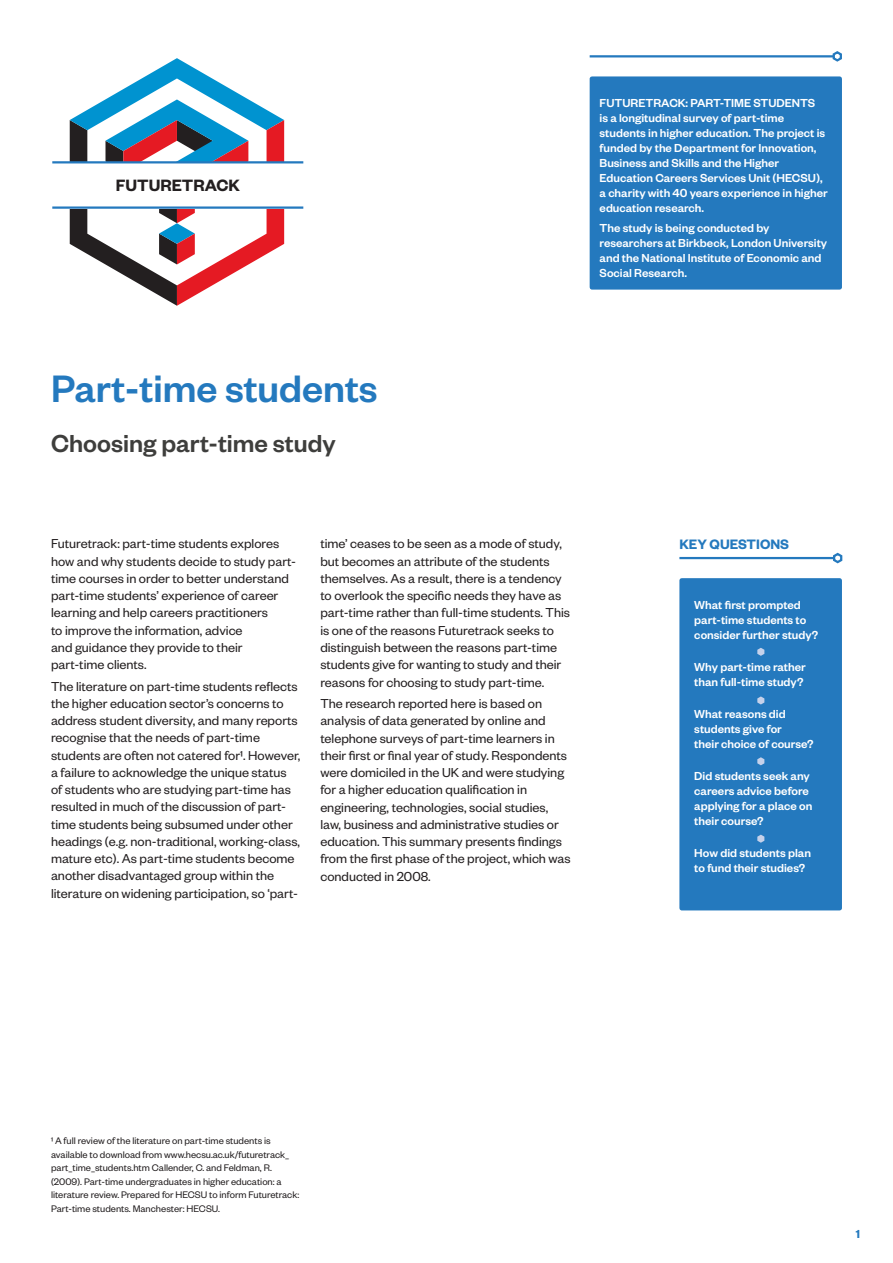
<style>
.page{position:relative;width:893px;height:1263px;background:#fff}
.page>*{position:absolute;margin:0;border:0;box-sizing:border-box;transform-origin:0 0}
.t1{font:500 42px "Founders Grotesk";color:#2479be}
.t2{font:500 27px "Founders Grotesk";color:#3e3e3c}
.t3{font:600 18px "Founders Grotesk";color:#231f20}
.t4{font:600 15px "Founders Grotesk";color:#2479be}
.t5{font:14.25px/17.2px "Founders Grotesk";color:#231f20}
.t6{font:500 12.75px/15px "Founders Grotesk";color:#fff}
.t7{font:600 12.75px "Founders Grotesk";color:#2479be}
.t8{font:10.5px/13.5px "Founders Grotesk";color:#231f20}
</style>
<div class="page">
<svg style="left:70px;top:58px;width:214px;height:248px"></svg>
<div style="left:679px;top:578px;width:163px;height:332px;background:#2479be;border:4px solid #2479be"></div>
<svg style="left:757px;top:648px;width:7px;height:8px"></svg>
<svg style="left:757px;top:696px;width:7px;height:8px"></svg>
<svg style="left:757px;top:757px;width:7px;height:8px"></svg>
<svg style="left:757px;top:835px;width:7px;height:8px"></svg>
<hr style="left:679px;top:557px;width:155px;height:2px;background:#2479be">
<svg style="left:831px;top:552px;width:12px;height:12px"></svg>
<div style="left:590px;top:76px;width:252px;height:214px;background:#2479be;border:4px solid #2479be"></div>
<div style="left:51px;top:162px;width:252px;height:47px;background:#fff"></div>
<hr style="left:52px;top:161px;width:251px;height:2px;background:#2479be">
<hr style="left:52px;top:206px;width:251px;height:3px;background:#2479be">
<hr style="left:590px;top:55px;width:244px;height:2px;background:#2479be">
<svg style="left:831px;top:51px;width:11px;height:11px"></svg>
<p class="t3" style="left:116px;top:174px;width:126px">FUTURETRACK</p>
<p class="t6" style="left:600px;top:95px;width:230px">FUTURETRACK: PART-TIME STUDENTS<br>is a longitudinal survey of part-time students in higher education. The project is funded by the Department for Innovation, Business and Skills and the Higher Education Careers Services Unit (HECSU), a charity with 40 years experience in higher education research.</p>
<p class="t6" style="left:600px;top:219px;width:229px">The study is being conducted by researchers at Birkbeck, London University and the National Institute of Economic and Social Research.</p>
<h1 class="t1" style="left:51px;top:362px;width:328px">Part-time students</h1>
<h2 class="t2" style="left:51px;top:427px;width:286px">Choosing part-time study</h2>
<p class="t5" style="left:51px;top:534px;width:247px">Futuretrack: part-time students explores how and why students decide to study part&shy;time courses in order to better understand part-time students’ experience of career learning and help careers practitioners<br>to improve the information, advice<br>and guidance they provide to their part-time clients.</p>
<p class="t5" style="left:51px;top:677px;width:251px">The literature on part-time students reflects the higher education sector’s concerns to address student diversity, and many reports recognise that the needs of part-time students are often not catered for¹. However, a failure to acknowledge the unique status of students who are studying part-time has resulted in much of the discussion of part&shy;time students being subsumed under other headings (e.g. non-traditional, working-class, mature etc). As part-time students become another disadvantaged group within the literature on widening participation, so ‘part-</p>
<p class="t5" style="left:320px;top:534px;width:251px">time’ ceases to be seen as a mode of study, but becomes an attribute of the students themselves. As a result, there is a tendency to overlook the specific needs they have as part-time rather than full-time students. This is one of the reasons Futuretrack seeks to distinguish between the reasons part-time students give for wanting to study and their reasons for choosing to study part-time.</p>
<p class="t5" style="left:320px;top:694px;width:252px">The research reported here is based on analysis of data generated by online and telephone surveys of part-time learners in their first or final year of study. Respondents were domiciled in the UK and were studying for a higher education qualification in engineering, technologies, social studies, law, business and administrative studies or education. This summary presents findings from the first phase of the project, which was conducted in 2008.</p>
<p class="t4" style="left:679px;top:534px;width:111px">KEY QUESTIONS</p>
<p class="t6" style="left:694px;top:597px;width:126px">What first prompted part-time students to consider further study?</p>
<p class="t6" style="left:694px;top:659px;width:113px">Why part-time rather than full-time study?</p>
<p class="t6" style="left:694px;top:706px;width:121px">What reasons did students give for<br>their choice of course?</p>
<p class="t6" style="left:694px;top:768px;width:120px">Did students seek any careers advice before applying for a place on their course?</p>
<p class="t6" style="left:694px;top:845px;width:118px">How did students plan to fund their studies?</p>
<p class="t8" style="left:51px;top:1134px;width:250px">¹ A full review of the literature on part-time students is available to download from www.hecsu.ac.uk/futuretrack_ part_time_students.htm Callender, C. and Feldman, R. (2009). Part-time undergraduates in higher education: a literature review. Prepared for HECSU to inform Futuretrack:<br>Part-time students. Manchester: HECSU.</p>
<p class="t7" style="left:856px;top:1226px;width:6px">1</p>
</div>
